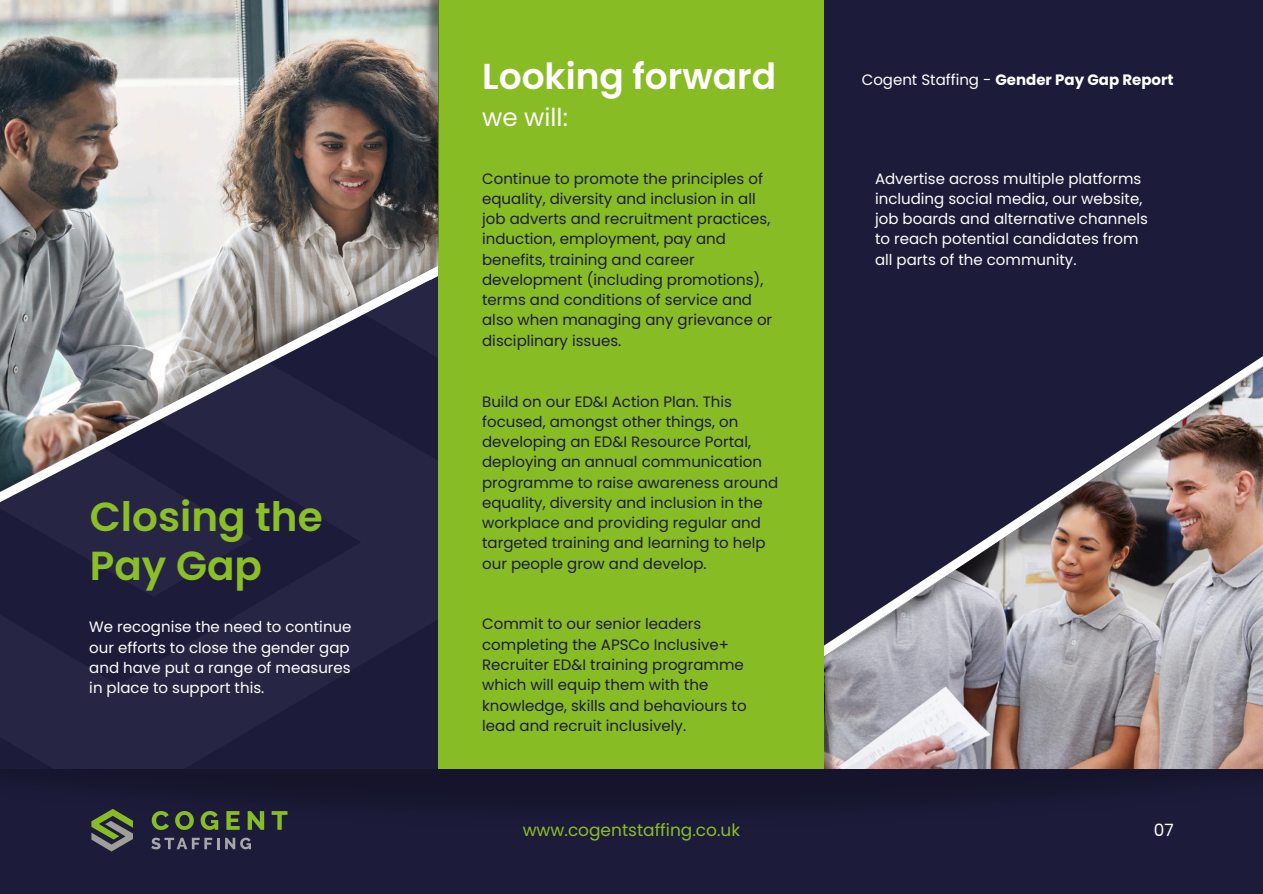
<style>
.page{position:relative;width:1263px;height:894px;background:#fff}
.page>*{position:absolute;margin:0;border:0;box-sizing:border-box;transform-origin:0 0}
.t1{font:600 40.5px/48.3px "Poppins";color:#8cbe28}
.t2{font:600 36px "Poppins";color:#fff}
.t3{font:24.6px "Poppins";color:#fff}
.t4{font:16.95px "Poppins";color:#8cbe28}
.t5{font:16.95px "Poppins";color:#fff}
.t6{font:15px/20.2px "Poppins";color:#1c1b3a}
.t7{font:15px/20.2px "Poppins";color:#fff}
.t8{font:700 15px "Poppins";color:#fff}
.s1{font-weight:400}
</style>
<div class="page">
<img style="left:0;top:0;width:1263px;height:769px">
<svg style="left:0;top:596px;width:439px;height:173px;background:#21203f"></svg>
<svg style="left:0;top:58px;width:439px;height:538px;background:#696670"></svg>
<div style="left:781px;top:0;width:482px;height:325px;background:#1c1b3a"></div>
<div style="left:439px;top:0;width:385px;height:770px;background:#88bc24"></div>
<div style="left:0;top:769px;width:1263px;height:124px;background:#1c1b3a"></div>
<img style="left:0;top:769px;width:1260px;height:61px">
<svg style="left:152px;top:810px;width:17px;height:19px"></svg>
<svg style="left:175px;top:810px;width:19px;height:19px"></svg>
<svg style="left:201px;top:810px;width:17px;height:19px"></svg>
<svg style="left:226px;top:810px;width:14px;height:19px"></svg>
<svg style="left:248px;top:810px;width:16px;height:19px"></svg>
<svg style="left:272px;top:810px;width:15px;height:19px"></svg>
<svg style="left:151px;top:837px;width:100px;height:12px"></svg>
<svg style="left:91px;top:808px;width:42px;height:43px"></svg>
<img style="left:824px;top:357px;width:439px;height:322px">
<img style="left:422px;top:0;width:16px;height:255px">
<p class="t1" style="left:90px;top:493px;width:234px">Closing the<br>Pay Gap</p>
<p class="t7" style="left:89px;top:617px;width:264px">We recognise the need to continue</p>
<p class="t7" style="left:89px;top:637px;width:262px">our efforts to close the gender gap</p>
<h1 class="t7" style="left:89px;top:657px;width:263px">and have put a range of measures</h1>
<p class="t7" style="left:89px;top:677px;width:177px">in place to support this.</p>
<p class="t2" style="left:482px;top:51px;width:295px">Looking forward</p>
<p class="t3" style="left:482px;top:100px;width:87px">we will:</p>
<p class="t6" style="left:482px;top:168px;width:292px">Continue to promote the principles of equality, diversity and inclusion in all job adverts and recruitment practices, induction, employment, pay and benefits, training and career development (including promotions), terms and conditions of service and also when managing any grievance or disciplinary issues.</p>
<h2 class="t6" style="left:482px;top:391px;width:298px">Build on our ED&amp;I Action Plan. This focused, amongst other things, on developing an ED&amp;I Resource Portal, deploying an annual communication programme to raise awareness around equality, diversity and inclusion in the workplace and providing regular and targeted training and learning to help our people grow and develop.</h2>
<h3 class="t6" style="left:482px;top:614px;width:266px">Commit to our senior leaders completing the APSCo Inclusive+<br>Recruiter ED&amp;I training programme which will equip them with the knowledge, skills and behaviours to lead and recruit inclusively.</h3>
<p class="t8" style="left:862px;top:69px;width:313px"><span class="s1">Cogent Staffing -</span> Gender Pay Gap Report</p>
<p class="t7" style="left:875px;top:168px;width:269px">Advertise across multiple platforms including social media, our website,</p>
<p class="t7" style="left:875px;top:209px;width:274px">job boards and alternative channels</p>
<p class="t7" style="left:875px;top:229px;width:265px">to reach potential candidates from</p>
<p class="t7" style="left:875px;top:249px;width:203px">all parts of the community.</p>
<p class="t4" style="left:523px;top:817px;width:219px">www.cogentstaffing.co.uk</p>
<p class="t5" style="left:1154px;top:817px;width:21px">07</p>
</div>
